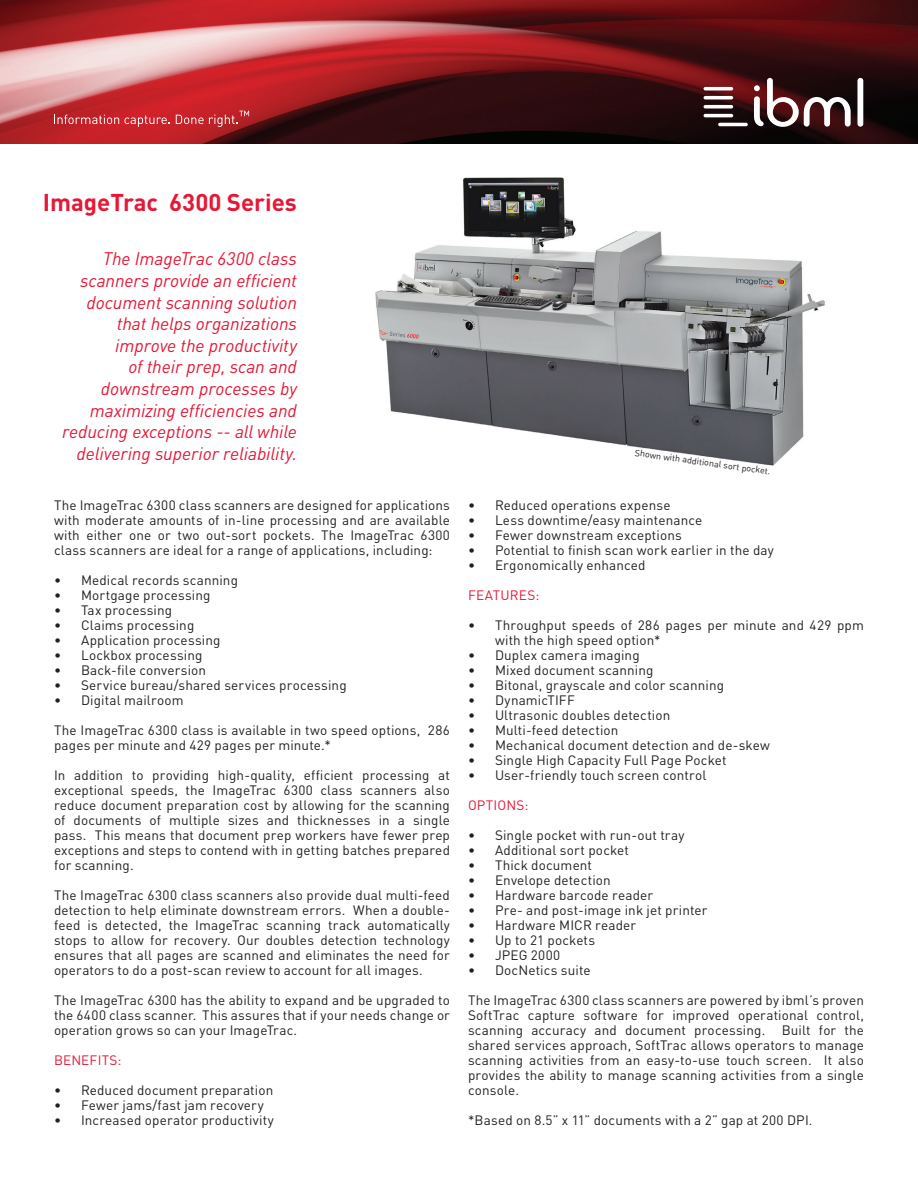
<style>
.page{position:relative;width:918px;height:1188px;background:#fff}
.page>*{position:absolute;margin:0;border:0;box-sizing:border-box;transform-origin:0 0}
.t1{font:700 24px "DINOT";color:#e51836}
.t2{font:italic 18px/21.6px "DINOT";letter-spacing:-.005em;color:#e51836;text-align:right}
.t3{font:13.5px/15px "DINOT";letter-spacing:.01em;color:#231f20;text-align:justify}
.t4{font:13.5px "DINOT";letter-spacing:.015em;color:#e51836}
.t5{font:9px "DINOT";color:#231f20}
</style>
<div class="page">
<img style="left:0;top:0;width:918px;height:143px">
<svg style="left:704px;top:87px;width:29px;height:3px"></svg>
<svg style="left:704px;top:96px;width:29px;height:3px"></svg>
<svg style="left:704px;top:105px;width:29px;height:3px"></svg>
<svg style="left:704px;top:114px;width:29px;height:3px"></svg>
<svg style="left:718px;top:123px;width:30px;height:3px"></svg>
<svg style="left:857px;top:78px;width:6px;height:49px"></svg>
<svg style="left:754px;top:78px;width:97px;height:49px"></svg>
<svg style="left:54px;top:115px;width:116px;height:12px"></svg>
<svg style="left:176px;top:111px;width:73px;height:16px"></svg>
<img style="left:375px;top:177px;width:450px;height:289px">
<h1 class="t1" style="left:43px;top:186px;width:256px">ImageTrac 6300 Series</h1>
<p class="t2" style="left:62px;top:247px;width:236px">The ImageTrac 6300 class scanners provide an efficient document scanning solution that helps organizations improve the productivity<br>of their prep, scan and downstream processes by maximizing efficiencies and reducing exceptions -- all while delivering superior reliability.</p>
<p class="t3" style="left:54px;top:497px;width:398px">The ImageTrac 6300 class scanners are designed for applications with moderate amounts of in-line processing and are available with either one or two out-sort pockets. The ImageTrac 6300 class scanners are ideal for a range of applications, including:</p>
<p class="t3" style="left:54px;top:572px;width:186px">• Medical records scanning</p>
<p class="t3" style="left:54px;top:587px;width:158px">• Mortgage processing</p>
<p class="t3" style="left:54px;top:602px;width:120px">• Tax processing</p>
<p class="t3" style="left:54px;top:617px;width:142px">• Claims processing</p>
<p class="t3" style="left:54px;top:632px;width:168px">• Application processing</p>
<p class="t3" style="left:54px;top:647px;width:150px">• Lockbox processing</p>
<p class="t3" style="left:54px;top:662px;width:154px">• Back-file conversion</p>
<p class="t3" style="left:54px;top:677px;width:294px">• Service bureau/shared services processing</p>
<p class="t3" style="left:54px;top:692px;width:131px">• Digital mailroom</p>
<p class="t3" style="left:54px;top:722px;width:397px">The ImageTrac 6300 class is available in two speed options, 286 pages per minute and 429 pages per minute.*</p>
<p class="t3" style="left:54px;top:767px;width:398px">In addition to providing high-quality, efficient processing at exceptional speeds, the ImageTrac 6300 class scanners also reduce document preparation cost by allowing for the scanning of documents of multiple sizes and thicknesses in a single pass. This means that document prep workers have fewer prep exceptions and steps to contend with in getting batches prepared for scanning.</p>
<p class="t3" style="left:54px;top:887px;width:398px">The ImageTrac 6300 class scanners also provide dual multi-feed detection to help eliminate downstream errors. When a double&shy;feed is detected, the ImageTrac scanning track automatically stops to allow for recovery. Our doubles detection technology ensures that all pages are scanned and eliminates the need for operators to do a post-scan review to account for all images.</p>
<p class="t3" style="left:54px;top:992px;width:398px">The ImageTrac 6300 has the ability to expand and be upgraded to the 6400 class scanner. This assures that if your needs change or operation grows so can your ImageTrac.</p>
<p class="t4" style="left:54px;top:1051px;width:69px">BENEFITS:</p>
<p class="t3" style="left:54px;top:1082px;width:221px">• Reduced document preparation</p>
<p class="t3" style="left:54px;top:1097px;width:211px">• Fewer jams/fast jam recovery</p>
<p class="t3" style="left:54px;top:1112px;width:221px">• Increased operator productivity</p>
<p class="t5" style="left:636px;top:446px;width:138px;rotate:8deg">Shown with additional sort pocket.</p>
<p class="t3" style="left:468px;top:497px;width:204px">• Reduced operations expense</p>
<p class="t3" style="left:468px;top:512px;width:236px">• Less downtime/easy maintenance</p>
<p class="t3" style="left:468px;top:527px;width:215px">• Fewer downstream exceptions</p>
<p class="t3" style="left:468px;top:542px;width:307px">• Potential to finish scan work earlier in the day</p>
<p class="t3" style="left:468px;top:557px;width:179px">• Ergonomically enhanced</p>
<p class="t4" style="left:468px;top:586px;width:73px">FEATURES:</p>
<p class="t3" style="left:495px;top:617px;width:370px;text-indent:-27px">• Throughput speeds of 286 pages per minute and 429 ppm with the high speed option*</p>
<p class="t3" style="left:468px;top:647px;width:173px">• Duplex camera imaging</p>
<p class="t3" style="left:468px;top:662px;width:187px">• Mixed document scanning</p>
<p class="t3" style="left:468px;top:677px;width:258px">• Bitonal, grayscale and color scanning</p>
<p class="t3" style="left:468px;top:692px;width:108px">• DynamicTIFF</p>
<p class="t3" style="left:468px;top:707px;width:204px">• Ultrasonic doubles detection</p>
<p class="t3" style="left:468px;top:722px;width:152px">• Multi-feed detection</p>
<p class="t3" style="left:468px;top:737px;width:303px">• Mechanical document detection and de-skew</p>
<p class="t3" style="left:468px;top:752px;width:260px">• Single High Capacity Full Page Pocket</p>
<p class="t3" style="left:468px;top:767px;width:240px">• User-friendly touch screen control</p>
<p class="t4" style="left:468px;top:796px;width:62px">OPTIONS:</p>
<p class="t3" style="left:468px;top:827px;width:218px">• Single pocket with run-out tray</p>
<p class="t3" style="left:468px;top:842px;width:162px">• Additional sort pocket</p>
<p class="t3" style="left:468px;top:857px;width:126px">• Thick document</p>
<p class="t3" style="left:468px;top:872px;width:144px">• Envelope detection</p>
<p class="t3" style="left:468px;top:887px;width:187px">• Hardware barcode reader</p>
<p class="t3" style="left:468px;top:902px;width:241px">• Pre- and post-image ink jet printer</p>
<p class="t3" style="left:468px;top:917px;width:170px">• Hardware MICR reader</p>
<p class="t3" style="left:468px;top:932px;width:129px">• Up to 21 pockets</p>
<p class="t3" style="left:468px;top:947px;width:94px">• JPEG 2000</p>
<p class="t3" style="left:468px;top:962px;width:124px">• DocNetics suite</p>
<p class="t3" style="left:468px;top:992px;width:398px">The ImageTrac 6300 class scanners are powered by ibml’s proven SoftTrac capture software for improved operational control, scanning accuracy and document processing. Built for the shared services approach, SoftTrac allows operators to manage scanning activities from an easy-to-use touch screen. It also provides the ability to manage scanning activities from a single console.</p>
<p class="t3" style="left:468px;top:1112px;width:346px">*Based on 8.5” x 11” documents with a 2” gap at 200 DPI.</p>
</div>
